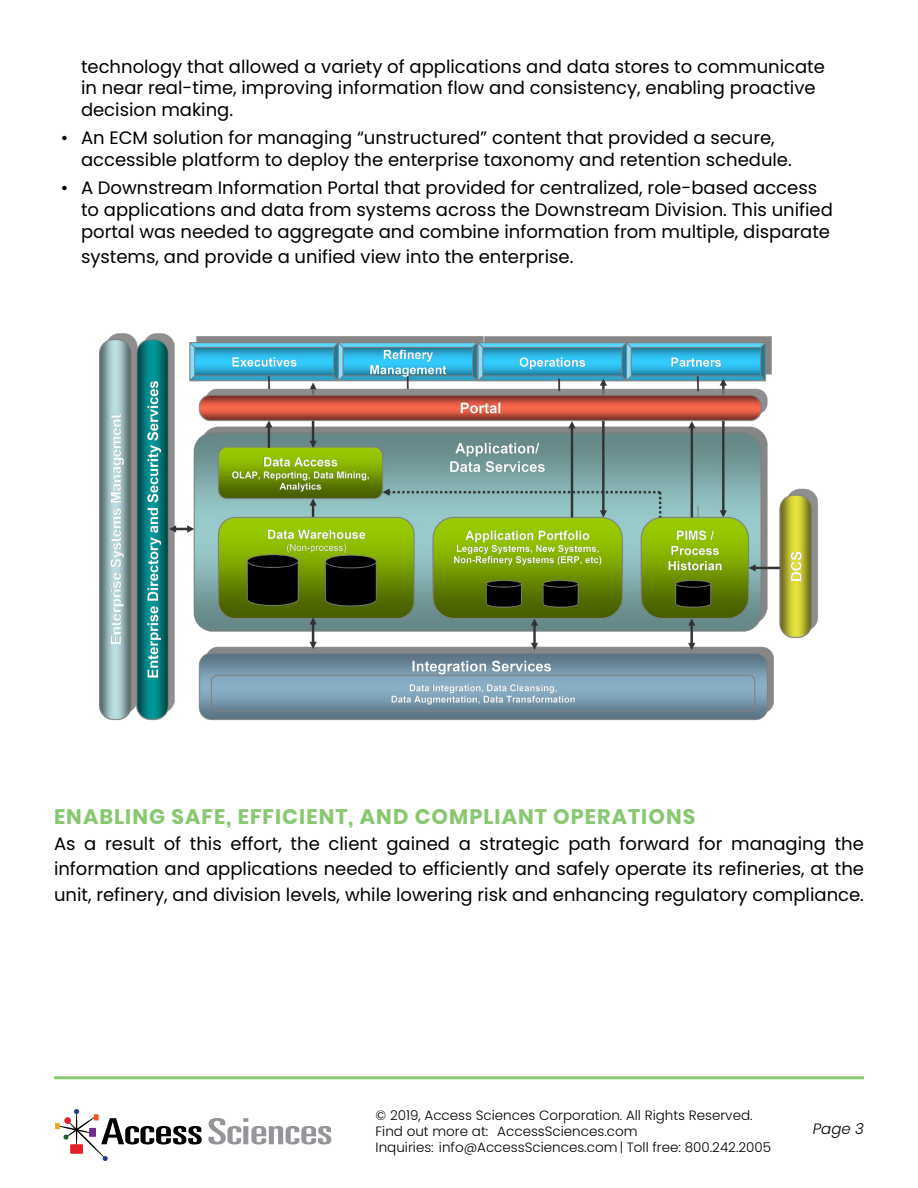
<style>
.page{position:relative;width:918px;height:1188px;background:#fff}
.page>*{position:absolute;margin:0;border:0;box-sizing:border-box;transform-origin:0 0}
.t1{font:700 21px "Poppins";letter-spacing:.05em;color:#88c871}
.t2{font:18px/21.6px "Poppins";color:#000}
.t3{font:italic 300 15px "Poppins";color:#000}
.t4{font:300 13.5px/16.2px "Poppins";color:#000}
</style>
<div class="page">
<svg style="left:209px;top:1118px;width:122px;height:26px"></svg>
<svg style="left:55px;top:1109px;width:147px;height:52px"></svg>
<hr style="left:54px;top:1076px;width:810px;height:3px;background:#88c871">
<img style="left:99px;top:333px;width:719px;height:388px">
<p class="t2" style="left:81px;top:56px;width:745px">technology that allowed a variety of applications and data stores to communicate in near real-time, improving information flow and consistency, enabling proactive decision making.</p>
<p class="t2" style="left:81px;top:127px;width:712px;text-indent:-20px">• An ECM solution for managing “unstructured” content that provided a secure, accessible platform to deploy the enterprise taxonomy and retention schedule.</p>
<p class="t2" style="left:81px;top:177px;width:753px;text-indent:-20px">• A Downstream Information Portal that provided for centralized, role-based access to applications and data from systems across the Downstream Division. This unified portal was needed to aggregate and combine information from multiple, disparate</p>
<p class="t2" style="left:81px;top:246px;width:494px">systems, and provide a unified view into the enterprise.</p>
<p class="t1" style="left:54px;top:805px;width:643px">ENABLING SAFE, EFFICIENT, AND COMPLIANT OPERATIONS</p>
<p class="t2" style="left:54px;top:831px;width:812px;line-height:25.5px;text-align:justify">As a result of this effort, the client gained a strategic path forward for managing the information and applications needed to efficiently and safely operate its refineries, at the unit, refinery, and division levels, while lowering risk and enhancing regulatory compliance.</p>
<p class="t4" style="left:376px;top:1107px;width:397px">© 2019, Access Sciences Corporation. All Rights Reserved.<br>Find out more at:<br>Inquiries: info@AccessSciences.com | Toll free: 800.242.2005</p>
<p class="t4" style="left:497px;top:1123px;width:142px">AccessSciences.com</p>
<p class="t3" style="left:813px;top:1120px;width:53px">Page 3</p>
</div>
